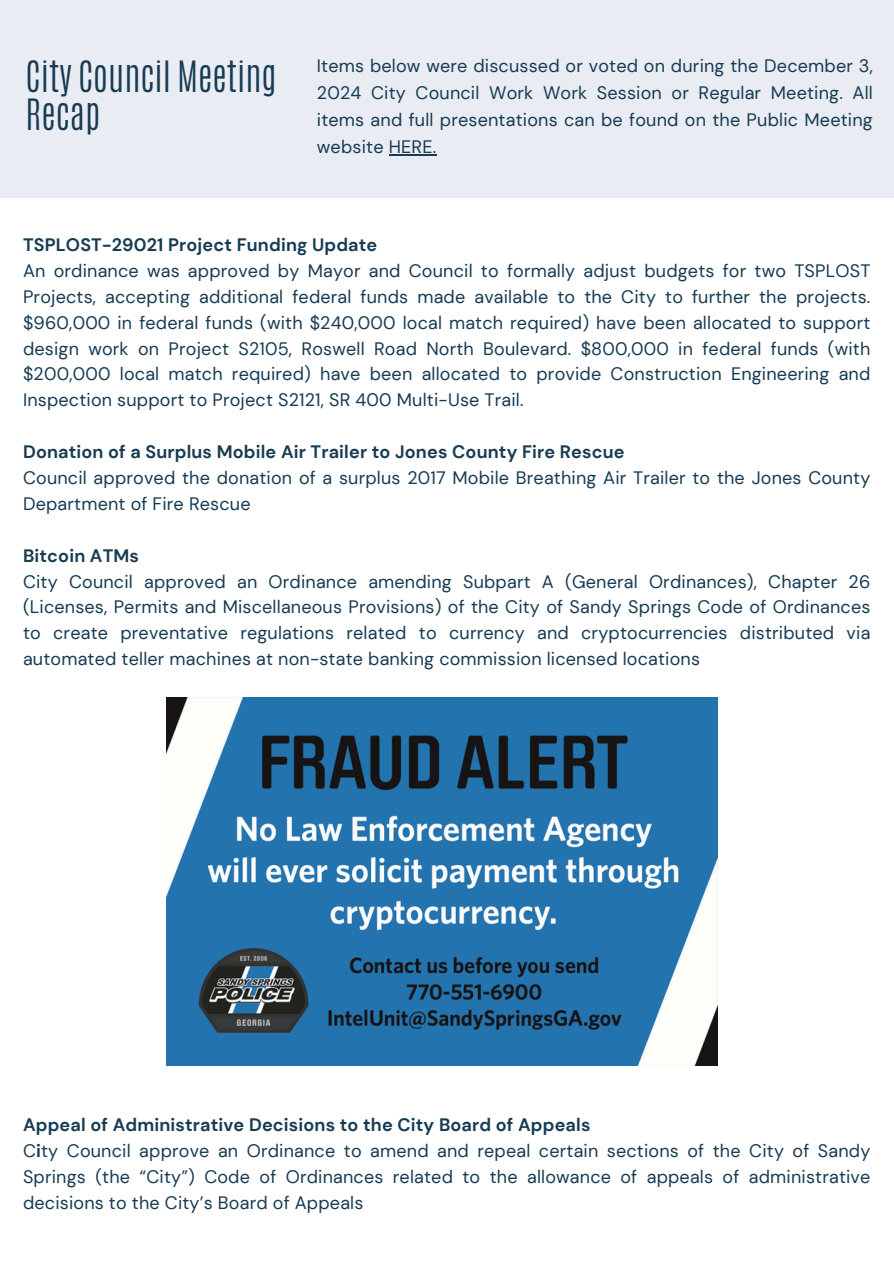
<style>
.page{position:relative;width:894px;height:1264px;background:#fff}
.page>*{position:absolute;margin:0;border:0;box-sizing:border-box;transform-origin:0 0}
.t1{font:300 36px/38.2px "Antonio";color:#173b53}
.t2{font:18px/25.8px "DM Sans";letter-spacing:.01em;color:#173b53;text-align:justify}
.t3{font:700 18px "DM Sans";letter-spacing:.01em;color:#173b53}
.s1{font-weight:700}
</style>
<div class="page">
<div style="left:0;top:0;width:893px;height:198px;background:#e9edf3"></div>
<img style="left:166px;top:697px;width:551px;height:368px">
<hr style="left:388px;top:154px;width:48px;height:1px;background:#173b53">
<p class="t1" style="left:25px;top:58px;width:253px">City Council Meeting<br>Recap</p>
<p class="t2" style="left:317px;top:52px;width:557px;line-height:27px">Items below were discussed or voted on during the December 3, 2024 City Council Work Work Session or Regular Meeting. All items and full presentations can be found on the Public Meeting website HERE.</p>
<h1 class="t3" style="left:23px;top:233px;width:356px">TSPLOST-29021 Project Funding Update</h1>
<p class="t2" style="left:23px;top:258px;width:848px">An ordinance was approved by Mayor and Council to formally adjust budgets for two TSPLOST Projects, accepting additional federal funds made available to the City to further the projects. $960,000 in federal funds (with $240,000 local match required) have been allocated to support design work on Project S2105, Roswell Road North Boulevard. $800,000 in federal funds (with $200,000 local match required) have been allocated to provide Construction Engineering and Inspection support to Project S2121, SR 400 Multi-Use Trail.</p>
<p class="t3" style="left:23px;top:440px;width:603px">Donation of a Surplus Mobile Air Trailer to Jones County Fire Rescue</p>
<p class="t2" style="left:23px;top:465px;width:848px">Council approved the donation of a surplus 2017 Mobile Breathing Air Trailer to the Jones County<br>Department of Fire Rescue</p>
<p class="t3" style="left:23px;top:544px;width:117px">Bitcoin ATMs</p>
<p class="t2" style="left:23px;top:568px;width:848px">City Council approved an Ordinance amending Subpart A (General Ordinances), Chapter 26 (Licenses, Permits and Miscellaneous Provisions) of the City of Sandy Springs Code of Ordinances to create preventative regulations related to currency and cryptocurrencies distributed via automated teller machines at non-state banking commission licensed locations</p>
<p class="t3" style="left:23px;top:1113px;width:568px">Appeal of Administrative Decisions to the City Board of Appeals</p>
<p class="t2" style="left:23px;top:1138px;width:848px">C<span class="s1">i</span>ty Council approve an Ordinance to amend and repeal certain sections of the City of Sandy Springs (the “City”) Code of Ordinances related to the allowance of appeals of administrative decisions to the City’s Board of Appeals</p>
</div>
